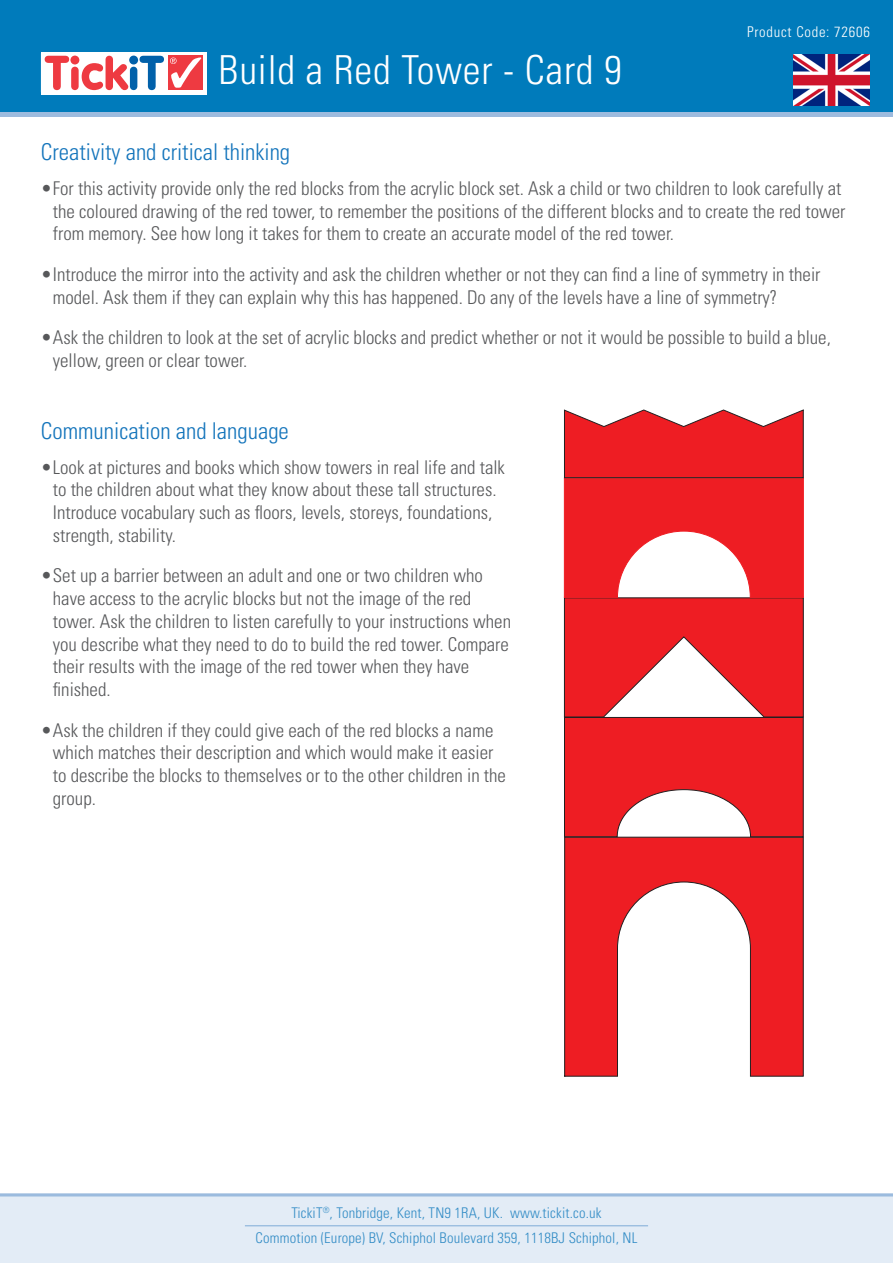
<style>
.page{position:relative;width:893px;height:1263px;background:#fff}
.page>*{position:absolute;margin:0;border:0;box-sizing:border-box;transform-origin:0 0}
.t1{font:300 condensed 39.9px "Univers LT Std";letter-spacing:.02em;color:#fff}
.t2{font:300 condensed 23.1px "Univers LT Std";color:#1374bb}
.t3{font:300 condensed 18.9px/22.6px "Univers LT Std";color:#57585a}
.t4{font:300 condensed 14.7px "Univers LT Std";letter-spacing:.01em;color:#348dc6}
.t5{font:300 condensed 14.7px "Univers LT Std";letter-spacing:.05em;color:#fff}
</style>
<div class="page">
<div style="left:0;top:0;width:893px;height:117px;background:linear-gradient(to right,#9dbbde,#9dbbde)"></div>
<div style="left:0;top:0;width:893px;height:111px;background:#007bbb"></div>
<div style="left:41px;top:52px;width:165px;height:42px;background:#fff"></div>
<div style="left:168px;top:55px;width:35px;height:35px;background:#ee3a41"></div>
<svg style="left:45px;top:56px;width:119px;height:34px"></svg>
<svg style="left:170px;top:57px;width:31px;height:31px"></svg>
<div style="left:0;top:1196px;width:893px;height:67px;background:#e3ecf6"></div>
<hr style="left:0;top:1193px;width:893px;height:3px;background:#9bbbde">
<hr style="left:245px;top:1225px;width:403px;height:1px;background:#83aed8">
<svg style="left:564px;top:837px;width:240px;height:240px"></svg>
<svg style="left:564px;top:409px;width:240px;height:428px"></svg>
<img style="left:793px;top:54px;width:77px;height:51px">
<p class="t1" style="left:219px;top:46px;width:405px">Build a Red Tower - Card 9</p>
<p class="t5" style="left:747px;top:23px;width:124px">Product Code: 72606</p>
<p class="t2" style="left:41px;top:138px;width:251px">Creativity and critical thinking</p>
<p class="t3" style="left:53px;top:177px;width:794px;text-indent:-12px">•For this activity provide only the red blocks from the acrylic block set. Ask a child or two children to look carefully at the coloured drawing of the red tower, to remember the positions of the different blocks and to create the red tower from memory. See how long it takes for them to create an accurate model of the red tower.</p>
<p class="t3" style="left:53px;top:263px;width:769px;text-indent:-12px">•Introduce the mirror into the activity and ask the children whether or not they can find a line of symmetry in their model. Ask them if they can explain why this has happened. Do any of the levels have a line of symmetry?</p>
<p class="t3" style="left:53px;top:326px;width:780px;text-indent:-12px">•Ask the children to look at the set of acrylic blocks and predict whether or not it would be possible to build a blue, yellow, green or clear tower.</p>
<p class="t2" style="left:41px;top:417px;width:249px">Communication and language</p>
<p class="t3" style="left:53px;top:456px;width:454px;text-indent:-12px">•Look at pictures and books which show towers in real life and talk to the children about what they know about these tall structures.<br>Introduce vocabulary such as floors, levels, storeys, foundations, strength, stability.</p>
<p class="t3" style="left:53px;top:564px;width:460px;text-indent:-12px">•Set up a barrier between an adult and one or two children who have access to the acrylic blocks but not the image of the red tower. Ask the children to listen carefully to your instructions when you describe what they need to do to build the red tower. Compare their results with the image of the red tower when they have finished.</p>
<p class="t3" style="left:53px;top:719px;width:455px;text-indent:-12px">•Ask the children if they could give each of the red blocks a name which matches their description and which would make it easier to describe the blocks to themselves or to the other children in the group.</p>
<p class="t4" style="left:291px;top:1204px;width:312px">TickiT<sup>®</sup>, Tonbridge, Kent, TN9 1RA, UK. www.tickit.co.uk</p>
<p class="t4" style="left:256px;top:1229px;width:383px">Commotion (Europe) BV, Schiphol Boulevard 359, 1118BJ Schiphol, NL</p>
</div>
